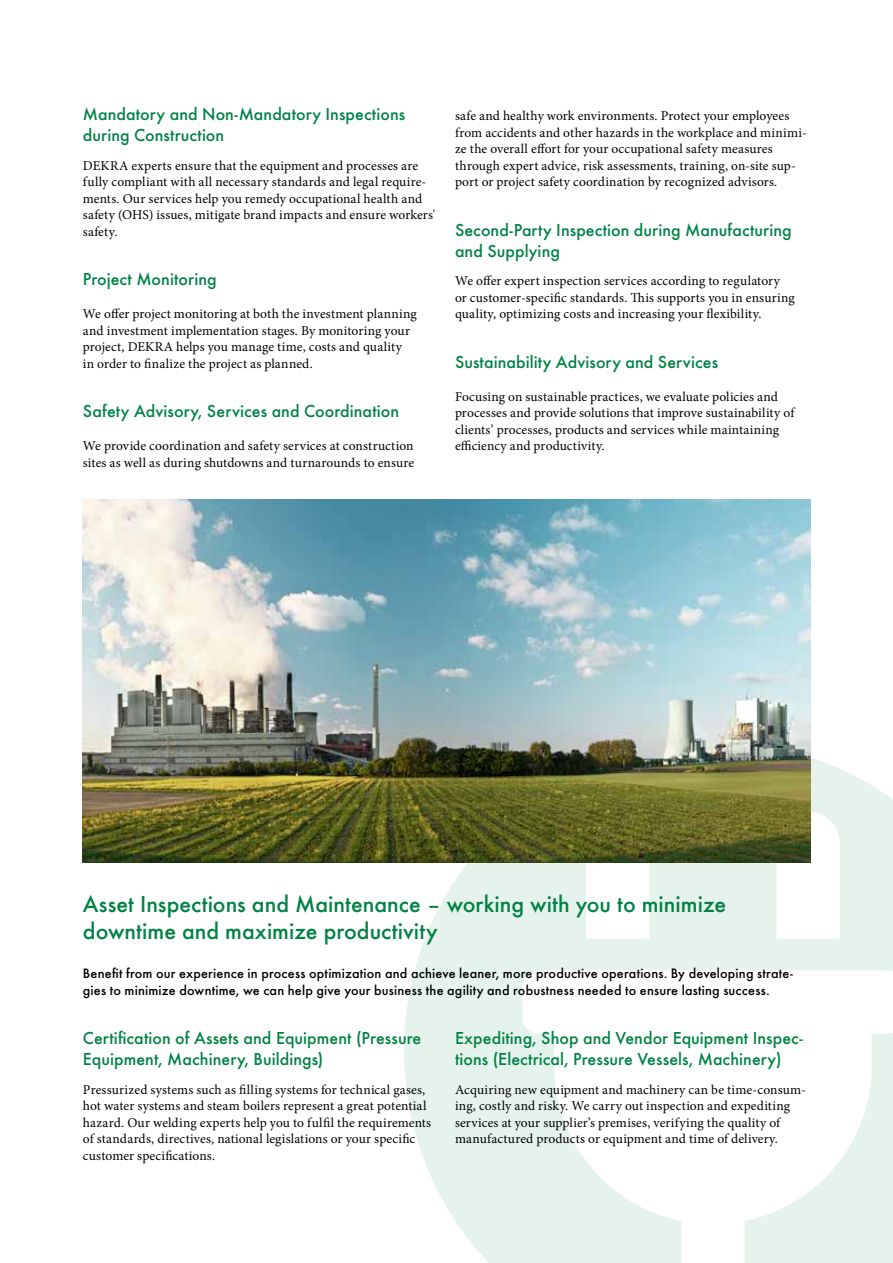
<style>
.page{position:relative;width:893px;height:1263px;background:#fff}
.page>*{position:absolute;margin:0;border:0;box-sizing:border-box;transform-origin:0 0}
.t1{font:500 24px/27px "Futura";color:#008244}
.t2{font:500 18px/21px "Futura";letter-spacing:.005em;color:#008244}
.t3{font:500 14.25px/16.5px "Futura";letter-spacing:.015em;color:#000}
.t4{font:13.5px/16.5px "Minion Pro";letter-spacing:.01em;color:#000}
</style>
<div class="page">
<svg style="left:404px;top:741px;width:489px;height:522px;fill:#e6f2ec"></svg>
<svg style="left:522px;top:812px;width:371px;height:451px"></svg>
<img style="left:83px;top:500px;width:727px;height:362px">
<h2 class="t2" style="left:83px;top:102px;width:324px">Mandatory and Non-Mandatory Inspections during Construction</h2>
<p class="t4" style="left:83px;top:157px;width:354px">DEKRA experts ensure that the equipment and processes are fully compliant with all necessary standards and legal require&shy;ments. Our services help you remedy occupational health and safety (OHS) issues, mitigate brand impacts and ensure workers' safety.</p>
<h2 class="t2" style="left:83px;top:267px;width:135px">Project Monitoring</h2>
<p class="t4" style="left:83px;top:306px;width:335px">We offer project monitoring at both the investment planning and investment implementation stages. By monitoring your project, DEKRA helps you manage time, costs and quality<br>in order to finalize the project as planned.</p>
<h2 class="t2" style="left:83px;top:399px;width:318px">Safety Advisory, Services and Coordination</h2>
<p class="t4" style="left:83px;top:438px;width:333px">We provide coordination and safety services at construction sites as well as during shutdowns and turnarounds to ensure</p>
<p class="t4" style="left:455px;top:107px;width:353px">safe and healthy work environments. Protect your employees from accidents and other hazards in the workplace and minimi&shy;ze the overall effort for your occupational safety measures through expert advice, risk assessments, training, on-site sup&shy;port or project safety coordination by recognized advisors.</p>
<h2 class="t2" style="left:455px;top:217px;width:338px">Second-Party Inspection during Manufacturing and Supplying</h2>
<p class="t4" style="left:455px;top:273px;width:341px">We offer expert inspection services according to regulatory or customer-specific standards. This supports you in ensuring quality, optimizing costs and increasing your flexibility.</p>
<h2 class="t2" style="left:455px;top:349px;width:265px">Sustainability Advisory and Services</h2>
<p class="t4" style="left:455px;top:388px;width:341px">Focusing on sustainable practices, we evaluate policies and processes and provide solutions that improve sustainability of clients’ processes, products and services while maintaining efficiency and productivity.</p>
<h1 class="t1" style="left:83px;top:888px;width:645px">Asset Inspections and Maintenance – working with you to minimize downtime and maximize productivity</h1>
<p class="t3" style="left:83px;top:964px;width:711px">Benefit from our experience in process optimization and achieve leaner, more productive operations. By developing strate&shy;gies to minimize downtime, we can help give your business the agility and robustness needed to ensure lasting success.</p>
<h2 class="t2" style="left:83px;top:1026px;width:340px">Certification of Assets and Equipment (Pressure<br>Equipment, Machinery, Buildings)</h2>
<p class="t4" style="left:83px;top:1081px;width:350px">Pressurized systems such as filling systems for technical gases, hot water systems and steam boilers represent a great potential hazard. Our welding experts help you to fulfil the requirements of standards, directives, national legislations or your specific customer specifications.</p>
<h2 class="t2" style="left:455px;top:1026px;width:349px">Expediting, Shop and Vendor Equipment Inspec&shy;tions (Electrical, Pressure Vessels, Machinery)</h2>
<p class="t4" style="left:455px;top:1081px;width:351px">Acquiring new equipment and machinery can be time-consum&shy;ing, costly and risky. We carry out inspection and expediting services at your supplier’s premises, verifying the quality of manufactured products or equipment and time of delivery.</p>
</div>
